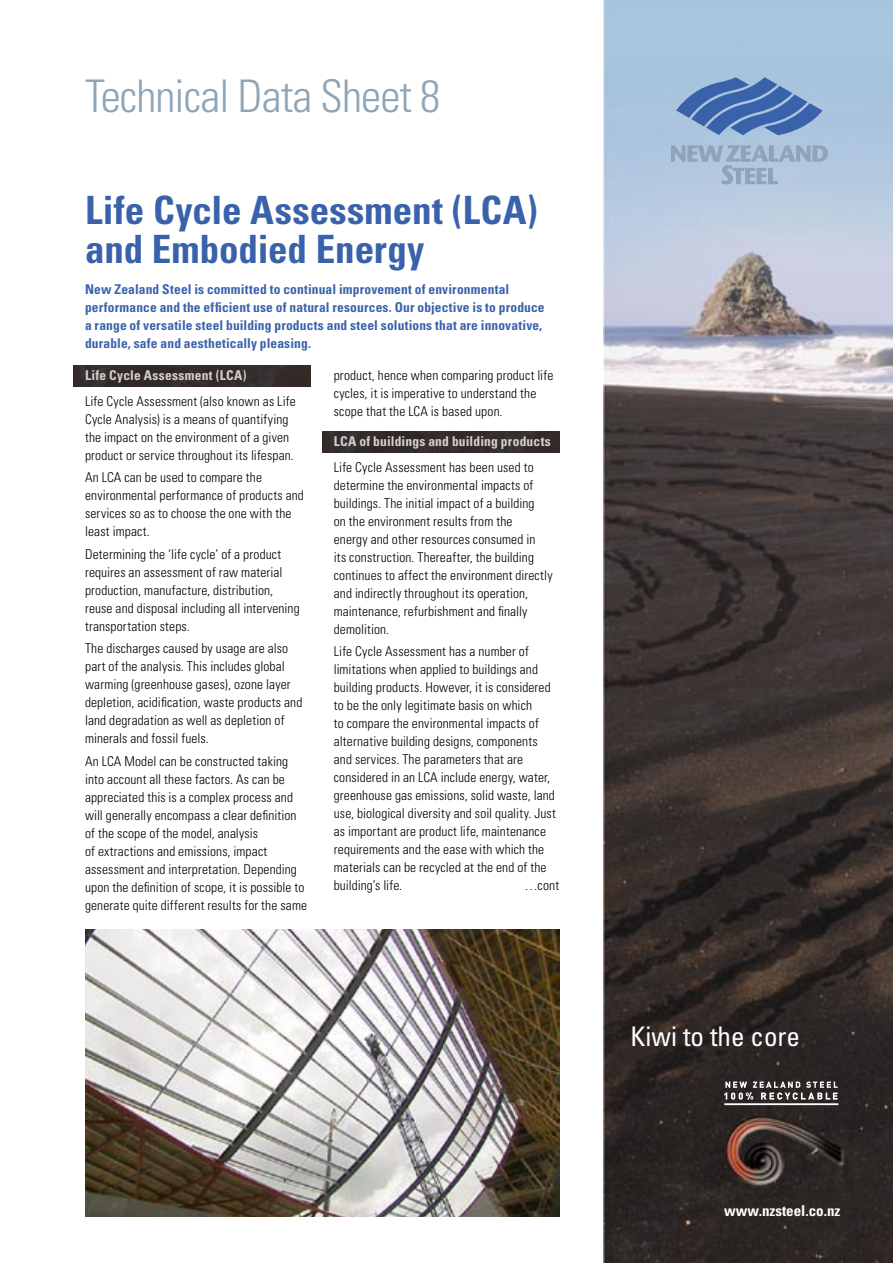
<style>
.page{position:relative;width:893px;height:1263px;background:#fff}
.page>*{position:absolute;margin:0;border:0;box-sizing:border-box;transform-origin:0 0}
.Tech_Sheet{font:300 condensed 45px "Univers";letter-spacing:-.02em;color:#8ea4b7}
.Head{font:700 condensed 39px/39px "Univers";color:#3a62ab}
.t1{font:condensed 27px "Univers";color:#fff}
.t2{font:700 condensed 15px "Univers";color:#fff}
.Body{font:300 condensed 13.5px/18px "Univers";letter-spacing:.01em;color:#000}
.Body_1st_para{font:300 condensed 13.5px/18px "Univers";letter-spacing:.01em;color:#000}
.Intro{font:700 condensed 13.5px/18px "Univers";letter-spacing:.01em;color:#3a62ab}
.Subhead{font:700 condensed 13.5px "Univers";letter-spacing:.015em;color:#d7d0cd}
</style>
<div class="page">
<img style="left:604px;top:0;width:289px;height:1263px">
<svg style="left:676px;top:77px;width:146px;height:58px;background:#6a8cc0"></svg>
<svg style="left:671px;top:145px;width:157px;height:40px;background:#a6bbd1"></svg>
<hr style="left:724px;top:1103px;width:114px;height:2px;background:#fff">
<svg style="left:724px;top:1081px;width:114px;height:19px;background:#63605e"></svg>
<img style="left:322px;top:431px;width:237px;height:22px">
<img style="left:73px;top:366px;width:237px;height:21px">
<img style="left:85px;top:929px;width:474px;height:287px">
<p class="Tech_Sheet" style="left:85px;top:69px;width:357px">Technical Data Sheet 8</p>
<p class="Head" style="left:85px;top:190px;width:454px">Life Cycle Assessment (LCA) and Embodied Energy</p>
<p class="Intro" style="left:85px;top:280px;width:461px">New Zealand Steel is committed to continual improvement of environmental performance and the efficient use of natural resources. Our objective is to produce a range of versatile steel building products and steel solutions that are innovative, durable, safe and aesthetically pleasing.</p>
<p class="Subhead" style="left:85px;top:367px;width:163px">Life Cycle Assessment (LCA)</p>
<p class="Body_1st_para" style="left:85px;top:392px;width:212px">Life Cycle Assessment (also known as Life Cycle Analysis) is a means of quantifying the impact on the environment of a given product or service throughout its lifespan.</p>
<p class="Body" style="left:85px;top:468px;width:220px">An LCA can be used to compare the environmental performance of products and services so as to choose the one with the least impact.</p>
<p class="Body" style="left:85px;top:545px;width:216px">Determining the ‘life cycle’ of a product requires an assessment of raw material production, manufacture, distribution, reuse and disposal including all intervening transportation steps.</p>
<p class="Body" style="left:85px;top:639px;width:219px">The discharges caused by usage are also part of the analysis. This includes global warming (greenhouse gases), ozone layer depletion, acidification, waste products and land degradation as well as depletion of minerals and fossil fuels.</p>
<p class="Body" style="left:85px;top:752px;width:224px">An LCA Model can be constructed taking into account all these factors. As can be appreciated this is a complex process and will generally encompass a clear definition of the scope of the model, analysis<br>of extractions and emissions, impact assessment and interpretation. Depending upon the definition of scope, it is possible to generate quite different results for the same</p>
<p class="Body" style="left:334px;top:366px;width:221px">product, hence when comparing product life cycles, it is imperative to understand the scope that the LCA is based upon.</p>
<p class="Subhead" style="left:334px;top:433px;width:219px">LCA of buildings and building products</p>
<p class="Body_1st_para" style="left:334px;top:458px;width:220px">Life Cycle Assessment has been used to determine the environmental impacts of buildings. The initial impact of a building<br>on the environment results from the<br>energy and other resources consumed in<br>its construction. Thereafter, the building continues to affect the environment directly and indirectly throughout its operation, maintenance, refurbishment and finally demolition.</p>
<p class="Body" style="left:334px;top:642px;width:224px">Life Cycle Assessment has a number of limitations when applied to buildings and building products. However, it is considered to be the only legitimate basis on which<br>to compare the environmental impacts of alternative building designs, components and services. The parameters that are considered in an LCA include energy, water, greenhouse gas emissions, solid waste, land use, biological diversity and soil quality. Just as important are product life, maintenance requirements and the ease with which the materials can be recycled at the end of the building’s life.</p>
<p class="Body" style="left:524px;top:876px;width:36px">…cont</p>
<p class="t1" style="left:631px;top:1019px;width:171px">Kiwi to the core</p>
<p class="t2" style="left:724px;top:1202px;width:118px">www.nzsteel.co.nz</p>
</div>
